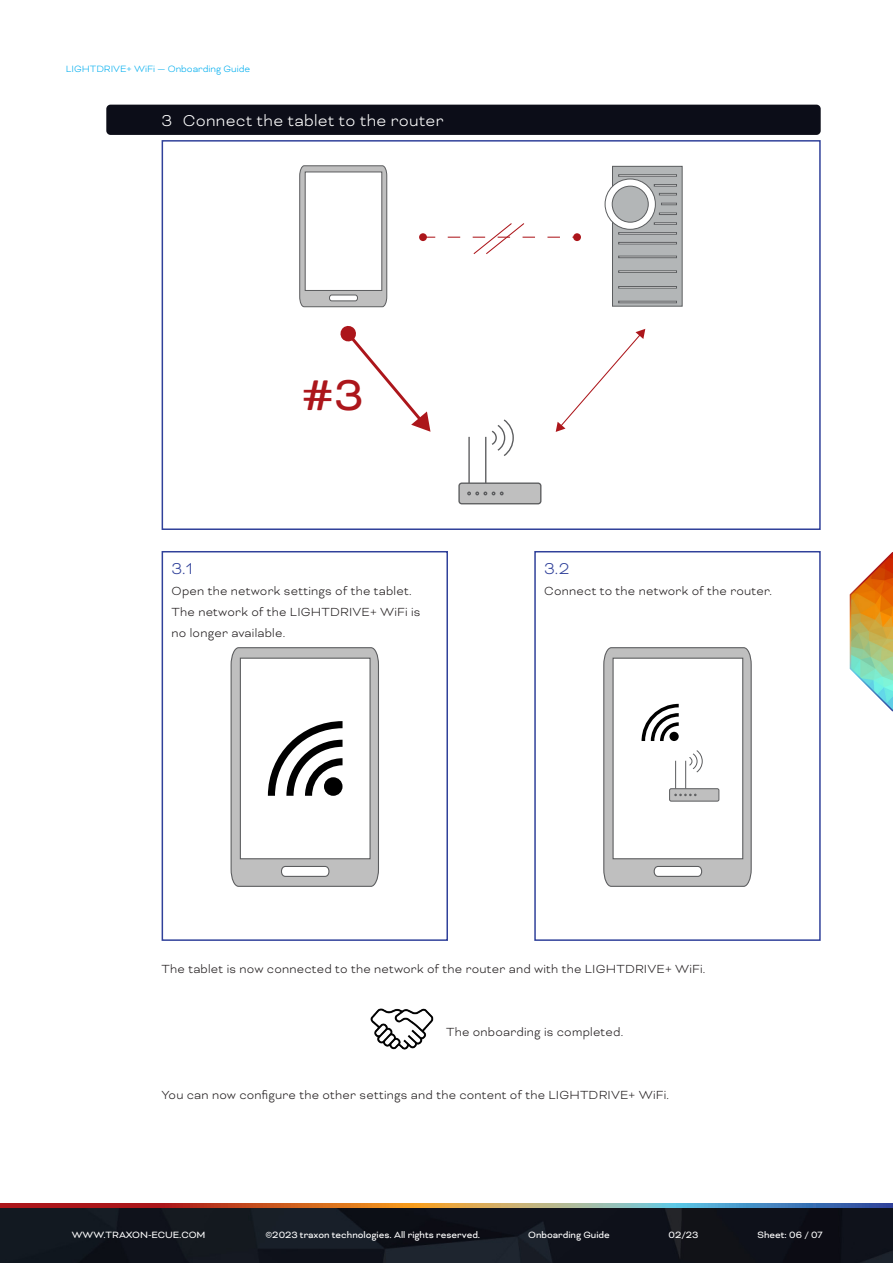
<style>
.page{position:relative;width:893px;height:1263px;background:#fff}
.page>*{position:absolute;margin:0;border:0;box-sizing:border-box;transform-origin:0 0}
.t1{font:49.8px "Bicyclette";color:#ac161b}
.t2{font:300 18px "Bicyclette";letter-spacing:.015em;color:#fff}
.t3{font:300 18px "Bicyclette";color:#30419a}
.Text__Introductions{font:300 13.5px/21px "Bicyclette";letter-spacing:.015em;color:#231f20}
.t4{font:10.5px "Bicyclette";color:#fff}
.t5{font:300 10.5px "Bicyclette";color:#00aeef}
</style>
<div class="page">
<img style="left:0;top:1207px;width:893px;height:56px">
<svg style="left:0;top:1203px;width:893px;height:4px;background:#9f7262"></svg>
<svg style="left:849px;top:552px;width:44px;height:160px"></svg>
<div style="left:106px;top:105px;width:715px;height:30px;background:#0c0d18;border-radius:4px"></div>
<svg style="left:299px;top:165px;width:88px;height:142px"></svg>
<div style="left:612px;top:166px;width:70px;height:140px;background:#b3b6b7"></div>
<div style="left:612px;top:166px;width:71px;height:141px;border:1px solid #5b5d5f"></div>
<svg style="left:605px;top:179px;width:50px;height:50px"></svg>
<div style="left:605px;top:179px;width:51px;height:51px;border:1px solid #5b5d5f;border-radius:50%"></div>
<div style="left:612px;top:186px;width:36px;height:36px;background:#b3b6b7;border-radius:50%"></div>
<div style="left:612px;top:186px;width:37px;height:37px;border:1px solid #5b5d5f;border-radius:50%"></div>
<div style="left:618px;top:301px;width:59px;height:2px;border:1px solid #5b5d5f"></div>
<div style="left:618px;top:286px;width:59px;height:2px;border:1px solid #5b5d5f"></div>
<div style="left:618px;top:271px;width:59px;height:2px;border:1px solid #5b5d5f"></div>
<div style="left:618px;top:256px;width:59px;height:2px;border:1px solid #5b5d5f"></div>
<div style="left:618px;top:242px;width:59px;height:2px;border:1px solid #5b5d5f"></div>
<div style="left:618px;top:232px;width:59px;height:2px;border:1px solid #5b5d5f"></div>
<div style="left:618px;top:174px;width:59px;height:3px;border:1px solid #5b5d5f"></div>
<div style="left:654px;top:184px;width:23px;height:2px;border:1px solid #5b5d5f"></div>
<svg style="left:659px;top:193px;width:18px;height:2px"></svg>
<svg style="left:661px;top:203px;width:16px;height:2px"></svg>
<svg style="left:659px;top:213px;width:18px;height:2px"></svg>
<div style="left:654px;top:222px;width:23px;height:3px;border:1px solid #5b5d5f"></div>
<hr style="left:468px;top:437px;width:2px;height:46px;background:#5b5c5e">
<hr style="left:485px;top:437px;width:1px;height:46px;background:#5b5c5e">
<div style="left:459px;top:483px;width:82px;height:21px;background:#bfbfbf;border-radius:3px"></div>
<div style="left:458px;top:482px;width:83px;height:22px;border:1px solid #5b5c5e;border-radius:3px"></div>
<svg style="left:491px;top:419px;width:23px;height:37px"></svg>
<svg style="left:467px;top:491px;width:37px;height:4px"></svg>
<svg style="left:340px;top:326px;width:90px;height:106px"></svg>
<div style="left:419px;top:233px;width:8px;height:8px;background:#ac161b;border-radius:50%"></div>
<div style="left:573px;top:233px;width:8px;height:8px;background:#ac161b;border-radius:50%"></div>
<svg style="left:423px;top:223px;width:154px;height:31px"></svg>
<svg style="left:556px;top:329px;width:89px;height:103px"></svg>
<div style="left:162px;top:140px;width:659px;height:390px;border:2px solid #30419a"></div>
<svg style="left:231px;top:647px;width:148px;height:240px"></svg>
<div style="left:162px;top:551px;width:286px;height:390px;border:2px solid #30419a"></div>
<svg style="left:603px;top:647px;width:149px;height:240px"></svg>
<div style="left:534px;top:551px;width:287px;height:390px;border:2px solid #30419a"></div>
<img style="left:370px;top:1008px;width:64px;height:42px">
<p class="t5" style="left:66px;top:63px;width:186px">LIGHTDRIVE+ WiFi — Onboarding Guide</p>
<p class="t2" style="left:162px;top:110px;width:284px">3 Connect the tablet to the router</p>
<p class="t1" style="left:302px;top:366px;width:64px">#3</p>
<p class="t3" style="left:172px;top:558px;width:23px">3.1</p>
<p class="Text__Introductions" style="left:172px;top:580px;width:242px">Open the network settings of the tablet.</p>
<p class="Text__Introductions" style="left:172px;top:601px;width:251px">The network of the LIGHTDRIVE+ WiFi is no longer available.</p>
<p class="t3" style="left:544px;top:558px;width:27px">3.2</p>
<p class="Text__Introductions" style="left:544px;top:580px;width:229px">Connect to the network of the router.</p>
<p class="Text__Introductions" style="left:162px;top:958px;width:545px">The tablet is now connected to the network of the router and with the LIGHTDRIVE+ WiFi.</p>
<p class="Text__Introductions" style="left:446px;top:1021px;width:179px">The onboarding is completed.</p>
<p class="Text__Introductions" style="left:162px;top:1084px;width:509px">You can now configure the other settings and the content of the LIGHTDRIVE+ WiFi.</p>
<p class="t4" style="left:72px;top:1229px;width:135px">WWW.TRAXON-ECUE.COM</p>
<p class="t4" style="left:265px;top:1229px;width:216px">©2023 traxon technologies. All rights reserved.</p>
<p class="t4" style="left:528px;top:1229px;width:83px">Onboarding Guide</p>
<p class="t4" style="left:668px;top:1229px;width:31px">02/23</p>
<p class="t4" style="left:757px;top:1229px;width:67px">Sheet: 06 / 07</p>
</div>
